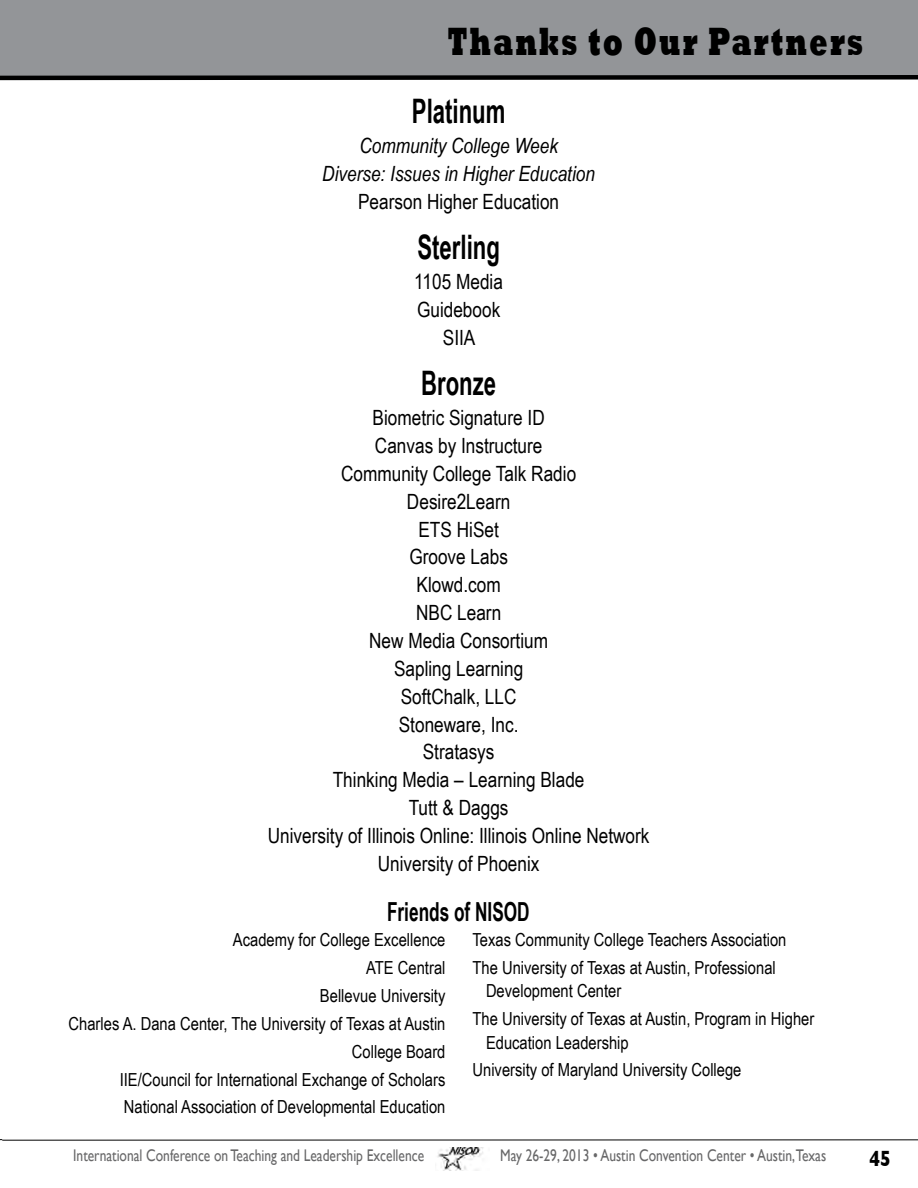
<style>
.page{position:relative;width:918px;height:1188px;background:#fff}
.page>*{position:absolute;margin:0;border:0;box-sizing:border-box;transform-origin:0 0}
.t1{font:800 40.5px "Rockwell";letter-spacing:.075em;color:#000;scale:.67 1}
.t2{font:700 33.75px "Arial Narrow";color:#000;scale:.8 1}
.t3{font:700 26.25px "Arial Narrow";color:#000;scale:.8 1}
.t4{font:700 22.5px "Gill Sans";color:#000;scale:.8 1}
.t5{font:21px/27.9px "Arial Narrow";color:#000;text-align:center}
.t6{font:italic 21px/27.9px "Arial Narrow";color:#000;text-align:center}
.t7{font:18px/27.9px "Arial Narrow";color:#000}
.t8{font:16.8px "Gill Sans";color:#686869;scale:.8 1}
</style>
<div class="page">
<div style="left:0;top:0;width:918px;height:78px;background:#939598"></div>
<svg style="left:0;top:75px;width:918px;height:6px;background:#393939"></svg>
<hr style="left:2px;top:1139px;width:916px;height:2px;background:#000">
<img style="left:437px;top:1147px;width:47px;height:24px">
<h1 class="t1" style="left:447px;top:18px;width:622px">Thanks to Our Partners</h1>
<h2 class="t2" style="left:412px;top:85px;width:118px">Platinum</h2>
<p class="t6" style="left:322px;top:131px;width:274px">Community College Week<br>Diverse: Issues in Higher Education</p>
<p class="t5" style="left:358px;top:186px;width:203px">Pearson Higher Education</p>
<h2 class="t2" style="left:417px;top:222px;width:105px">Sterling</h2>
<p class="t5" style="left:414px;top:267px;width:90px">1105 Media<br>Guidebook<br>SIIA</p>
<h2 class="t2" style="left:421px;top:358px;width:95px">Bronze</h2>
<p class="t5" style="left:268px;top:403px;width:383px">Biometric Signature ID<br>Canvas by Instructure<br>Community College Talk Radio<br>Desire2Learn<br>ETS HiSet<br>Groove Labs<br>Klowd.com<br>NBC Learn<br>New Media Consortium<br>Sapling Learning<br>SoftChalk, LLC<br>Stoneware, Inc.<br>Stratasys<br>Thinking Media – Learning Blade<br>Tutt &amp; Daggs<br>University of Illinois Online: Illinois Online Network<br>University of Phoenix</p>
<h3 class="t3" style="left:387px;top:892px;width:180px">Friends of NISOD</h3>
<p class="t7" style="left:472px;top:925px;width:315px">Texas Community College Teachers Association<br>The University of Texas at Austin, Professional</p>
<p class="t7" style="left:472px;top:976px;width:343px;text-indent:14px">Development Center<br>The University of Texas at Austin, Program in Higher</p>
<p class="t7" style="left:472px;top:1028px;width:271px;text-indent:14px">Education Leadership<br>University of Maryland University College</p>
<p class="t7" style="left:69px;top:925px;width:378px;text-align:right">Academy for College Excellence<br>ATE Central<br>Bellevue University<br>Charles A. Dana Center, The University of Texas at Austin College Board<br>IIE/Council for International Exchange of Scholars National Association of Developmental Education</p>
<p class="t8" style="left:73px;top:1146px;width:440px">International Conference on Teaching and Leadership Excellence</p>
<p class="t8" style="left:500px;top:1146px;width:409px">May 26-29, 2013 • Austin Convention Center • Austin,Texas</p>
<p class="t4" style="left:870px;top:1145px;width:28px">45</p>
</div>
